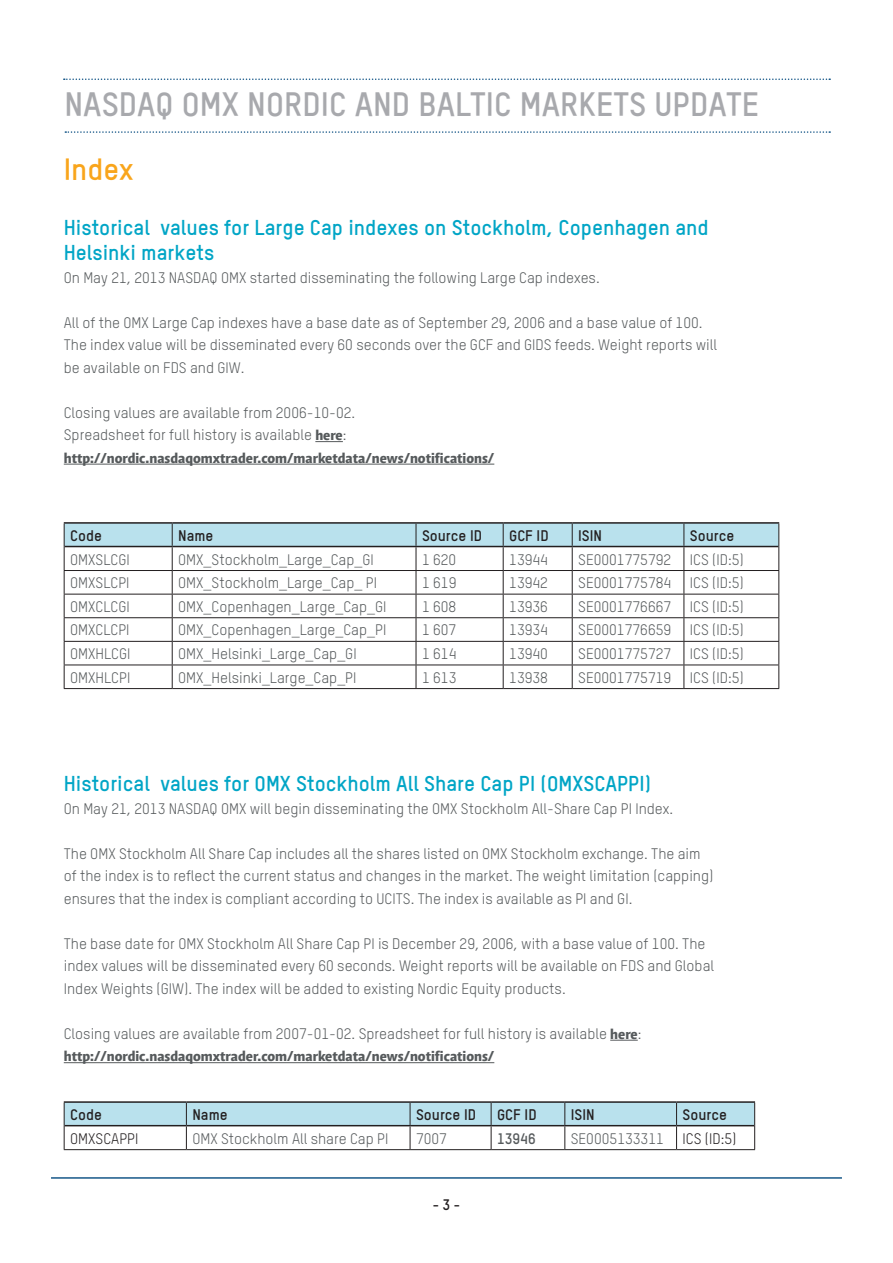
<style>
.page{position:relative;width:893px;height:1263px;background:#fff}
.page>*{position:absolute;margin:0;border:0;box-sizing:border-box;transform-origin:0 0}
.Top_Heading_1{font:700 33px "TSTARQ";color:#a8a9ad}
.Header_1{font:700 30px "TSTARQ";color:#f9a51b}
.Header_2{font:700 21px/25.2px "TSTARQ";color:#00a5c6}
.Body_text_1{font:15px/22.5px "TSTAR";color:#565a5c}
.t1{font:700 15px "TSTARQ";color:#231f20}
.t2{font:15px "TSTAR";color:#231f20}
.t3{font:700 15px "TSTAR";color:#565a5c}
.Content_heading{font:700 15px "TSTAR";color:#231f20}
.s1{font-family:"Onsans";font-weight:700}
.s2{color:#231f20}
</style>
<div class="page">
<hr style="left:51px;top:1177px;width:791px;height:2px;background:#165788">
<svg style="left:64px;top:78px;width:766px;height:2px"></svg>
<svg style="left:65px;top:131px;width:765px;height:2px"></svg>
<svg style="left:315px;top:441px;width:28px;height:1px"></svg>
<hr style="left:64px;top:464px;width:430px;height:1px;background:#565a5c">
<svg style="left:610px;top:1040px;width:28px;height:1px"></svg>
<hr style="left:64px;top:1062px;width:430px;height:1px;background:#565a5c">
<hr style="left:64px;top:522px;width:108px;height:2px;background:#231f20">
<hr style="left:172px;top:522px;width:244px;height:2px;background:#231f20">
<hr style="left:416px;top:522px;width:87px;height:2px;background:#231f20">
<hr style="left:503px;top:522px;width:69px;height:2px;background:#231f20">
<hr style="left:572px;top:522px;width:112px;height:2px;background:#231f20">
<hr style="left:684px;top:522px;width:95px;height:2px;background:#231f20">
<svg style="left:64px;top:523px;width:715px;height:165px"></svg>
<hr style="left:64px;top:688px;width:108px;height:1px;background:#231f20">
<hr style="left:172px;top:688px;width:244px;height:1px;background:#231f20">
<hr style="left:416px;top:688px;width:87px;height:1px;background:#231f20">
<hr style="left:503px;top:688px;width:69px;height:1px;background:#231f20">
<hr style="left:572px;top:688px;width:112px;height:1px;background:#231f20">
<hr style="left:684px;top:688px;width:95px;height:1px;background:#231f20">
<hr style="left:64px;top:1101px;width:122px;height:2px;background:#231f20">
<hr style="left:186px;top:1101px;width:224px;height:2px;background:#231f20">
<hr style="left:410px;top:1101px;width:81px;height:2px;background:#231f20">
<hr style="left:491px;top:1101px;width:74px;height:2px;background:#231f20">
<hr style="left:565px;top:1101px;width:112px;height:2px;background:#231f20">
<hr style="left:677px;top:1101px;width:78px;height:2px;background:#231f20">
<svg style="left:64px;top:1102px;width:691px;height:47px"></svg>
<hr style="left:64px;top:1149px;width:122px;height:1px;background:#231f20">
<hr style="left:186px;top:1149px;width:224px;height:1px;background:#231f20">
<hr style="left:410px;top:1149px;width:81px;height:1px;background:#231f20">
<hr style="left:491px;top:1149px;width:74px;height:1px;background:#231f20">
<hr style="left:565px;top:1149px;width:112px;height:1px;background:#231f20">
<hr style="left:677px;top:1149px;width:78px;height:1px;background:#231f20">
<p class="Top_Heading_1" style="left:65px;top:79px;width:696px">NASDAQ OMX NORDIC AND BALTIC MARKETS UPDATE</p>
<p class="Header_1" style="left:64px;top:146px;width:71px">Index</p>
<p class="Header_2" style="left:64px;top:213px;width:646px">Historical values for Large Cap indexes on Stockholm, Copenhagen and<br>Helsinki markets</p>
<p class="Body_text_1" style="left:64px;top:266px;width:537px">On May 21, 2013 NASDAQ OMX started disseminating the following Large Cap indexes.</p>
<p class="Body_text_1" style="left:64px;top:311px;width:655px">All of the OMX Large Cap indexes have a base date as of September 29, 2006 and a base value of 100.<br>The index value will be disseminated every 60 seconds over the GCF and GIDS feeds. Weight reports will be available on FDS and GIW.</p>
<p class="Body_text_1" style="left:64px;top:401px;width:432px">Closing values are available from 2006-10-02.<br>Spreadsheet for full history is available <span class="s1">here</span>: <span class="s1">http://nordic.nasdaqomxtrader.com/marketdata/news/notifications/</span></p>
<p class="t1" style="left:70px;top:524px;width:33px">Code</p>
<p class="t1" style="left:178px;top:524px;width:37px">Name</p>
<p class="t1" style="left:422px;top:524px;width:62px">Source ID</p>
<p class="t1" style="left:509px;top:524px;width:41px">GCF ID</p>
<p class="t1" style="left:578px;top:524px;width:25px">ISIN</p>
<p class="t1" style="left:690px;top:524px;width:46px">Source</p>
<p class="Body_text_1" style="left:70px;top:548px;width:61px">OMXSLCGI</p>
<p class="Body_text_1" style="left:178px;top:548px;width:197px">OMX_Stockholm_Large_Cap_GI</p>
<p class="Body_text_1" style="left:422px;top:548px;width:36px">1 620</p>
<p class="Body_text_1" style="left:509px;top:548px;width:40px">13944</p>
<p class="Body_text_1" style="left:578px;top:548px;width:167px">SE0001775792 ICS (ID:5)</p>
<p class="Body_text_1" style="left:70px;top:571px;width:61px">OMXSLCPI</p>
<p class="Body_text_1" style="left:178px;top:571px;width:200px">OMX_Stockholm_Large_Cap_ PI</p>
<p class="Body_text_1" style="left:422px;top:571px;width:36px">1 619</p>
<p class="Body_text_1" style="left:509px;top:571px;width:40px">13942</p>
<p class="Body_text_1" style="left:578px;top:571px;width:167px">SE0001775784 ICS (ID:5)</p>
<p class="Body_text_1" style="left:70px;top:595px;width:61px">OMXCLCGI</p>
<p class="Body_text_1" style="left:178px;top:595px;width:210px">OMX_Copenhagen_Large_Cap_GI</p>
<p class="Body_text_1" style="left:422px;top:595px;width:36px">1 608</p>
<p class="Body_text_1" style="left:509px;top:595px;width:40px">13936</p>
<p class="Body_text_1" style="left:578px;top:595px;width:167px">SE0001776667 ICS (ID:5)</p>
<p class="Body_text_1" style="left:70px;top:619px;width:61px">OMXCLCPI</p>
<p class="Body_text_1" style="left:178px;top:619px;width:210px">OMX_Copenhagen_Large_Cap_PI</p>
<p class="Body_text_1" style="left:422px;top:619px;width:36px">1 607</p>
<p class="Body_text_1" style="left:509px;top:619px;width:40px">13934</p>
<p class="Body_text_1" style="left:578px;top:619px;width:167px">SE0001776659 ICS (ID:5)</p>
<p class="Body_text_1" style="left:70px;top:642px;width:62px">OMXHLCGI</p>
<p class="Body_text_1" style="left:178px;top:642px;width:180px">OMX_Helsinki_Large_Cap_GI</p>
<p class="Body_text_1" style="left:422px;top:642px;width:36px">1 614</p>
<p class="Body_text_1" style="left:509px;top:642px;width:40px">13940</p>
<p class="Body_text_1" style="left:578px;top:642px;width:167px">SE0001775727 ICS (ID:5)</p>
<p class="Body_text_1" style="left:70px;top:666px;width:62px">OMXHLCPI</p>
<p class="Body_text_1" style="left:178px;top:666px;width:180px">OMX_Helsinki_Large_Cap_PI</p>
<p class="Body_text_1" style="left:422px;top:666px;width:36px">1 613</p>
<p class="Body_text_1" style="left:509px;top:666px;width:40px">13938</p>
<p class="Body_text_1" style="left:578px;top:666px;width:167px">SE0001775719 ICS (ID:5)</p>
<p class="Header_2" style="left:64px;top:769px;width:589px">Historical values for OMX Stockholm All Share Cap PI (OMXSCAPPI)</p>
<p class="Body_text_1" style="left:64px;top:797px;width:611px">On May 21, 2013 NASDAQ OMX will begin disseminating the OMX Stockholm All-Share Cap PI Index.</p>
<p class="Body_text_1" style="left:64px;top:842px;width:651px">The OMX Stockholm All Share Cap includes all the shares listed on OMX Stockholm exchange. The aim of the index is to reflect the current status and changes in the market. The weight limitation (capping) ensures that the index is compliant according to UCITS. The index is available as PI and GI.</p>
<p class="Body_text_1" style="left:64px;top:932px;width:652px">The base date for OMX Stockholm All Share Cap PI is December 29, 2006, with a base value of 100. The index values will be disseminated every 60 seconds. Weight reports will be available on FDS and Global<br>Index Weights (GIW). The index will be added to existing Nordic Equity products.</p>
<p class="Body_text_1" style="left:64px;top:1022px;width:579px">Closing values are available from 2007-01-02. Spreadsheet for full history is available <span class="s1">here</span>: <span class="s1">http://nordic.nasdaqomxtrader.com/marketdata/news/notifications/</span></p>
<p class="t1" style="left:70px;top:1103px;width:33px">Code</p>
<p class="t1" style="left:192px;top:1103px;width:37px">Name</p>
<p class="t1" style="left:416px;top:1103px;width:62px">Source ID</p>
<p class="t1" style="left:497px;top:1103px;width:41px">GCF ID</p>
<p class="t1" style="left:571px;top:1103px;width:25px">ISIN</p>
<p class="t1" style="left:682px;top:1103px;width:46px">Source</p>
<p class="t2" style="left:70px;top:1129px;width:70px">OMXSCAPPI</p>
<p class="Body_text_1" style="left:192px;top:1127px;width:197px">OMX Stockholm All share Cap PI</p>
<p class="Body_text_1" style="left:416px;top:1127px;width:33px">7007</p>
<p class="t3" style="left:497px;top:1129px;width:40px">13946</p>
<p class="Body_text_1" style="left:571px;top:1127px;width:167px">SE0005133311 <span class="s2">ICS (ID:5)</span></p>
<p class="Content_heading" style="left:432px;top:1195px;width:30px">- 3 -</p>
</div>
